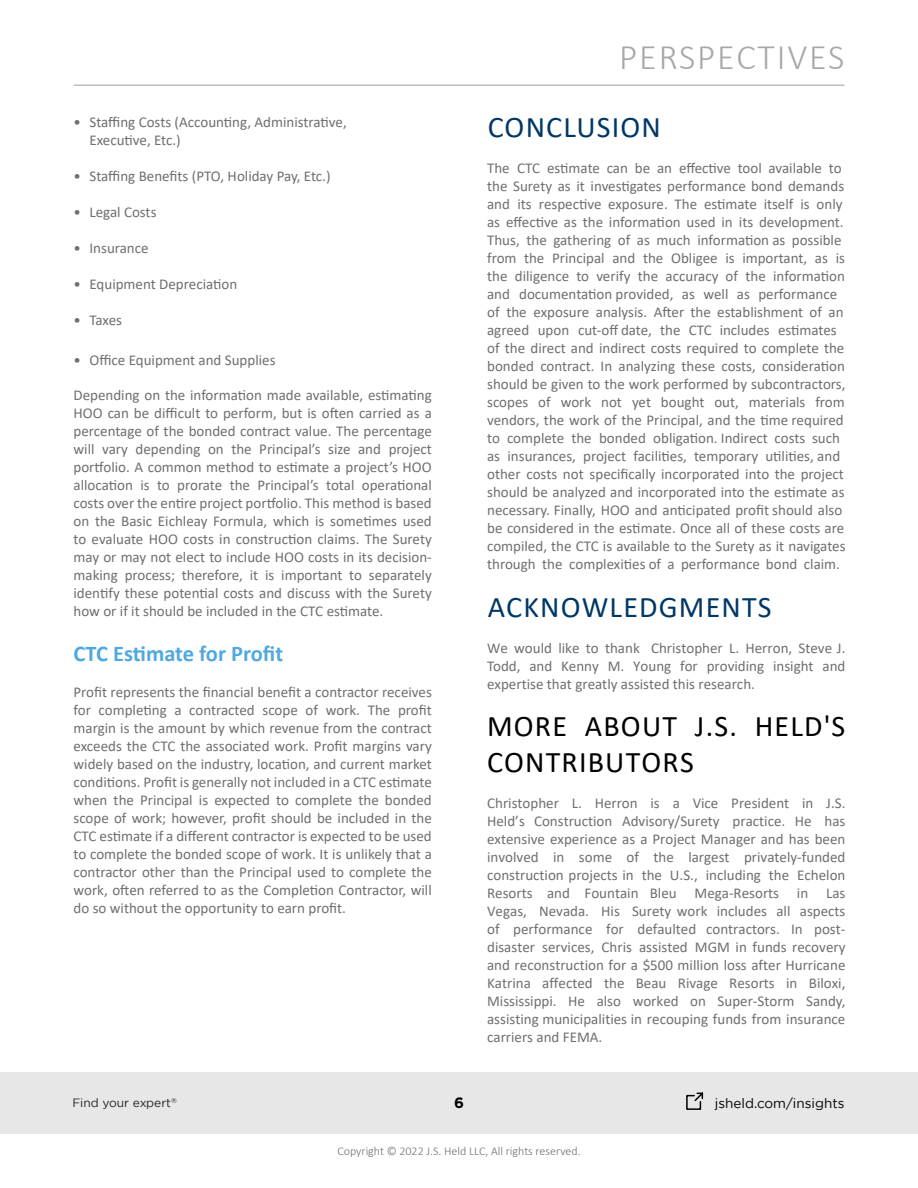
<style>
.page{position:relative;width:918px;height:1188px;background:#fff}
.page>*{position:absolute;margin:0;border:0;box-sizing:border-box;transform-origin:0 0}
.t1{font:300 36px "Calibri";letter-spacing:.05em;color:#a6a8aa}
.t2{font:30px/36px "Calibri";letter-spacing:.04em;color:#000}
.t3{font:30px "Calibri";letter-spacing:.04em;color:#003764}
.t4{font:700 22.5px "Calibri";letter-spacing:-.005em;color:#4fa9df}
.t5{font:15px/18px "Calibri";color:#6e6f71;text-align:justify}
.t6{font:700 15px "Gotham";color:#000}
.t7{font:13.5px "Gotham";color:#000}
.t8{font:300 12px "Calibri";color:#6e6f71}
.t9{font:12px "Gotham";color:#241f21}
.t10{font:7.05px "Gotham";color:#241f21}
</style>
<div class="page">
<div style="left:0;top:1072px;width:918px;height:62px;background:#e7e7e7"></div>
<hr style="left:74px;top:85px;width:770px;height:1px;background:#a6a8ab">
<svg style="left:686px;top:1092px;width:18px;height:18px"></svg>
<p class="t5" style="left:89px;top:113px;width:259px;text-indent:-16px">• Staffing Costs (Accounting, Administrative,<br>Executive, Etc.)</p>
<p class="t5" style="left:74px;top:167px;width:259px">• Staffing Benefits (PTO, Holiday Pay, Etc.)</p>
<p class="t5" style="left:74px;top:203px;width:85px">• Legal Costs</p>
<p class="t5" style="left:74px;top:239px;width:77px">• Insurance</p>
<p class="t5" style="left:74px;top:275px;width:165px">• Equipment Depreciation</p>
<p class="t5" style="left:74px;top:311px;width:50px">• Taxes</p>
<p class="t5" style="left:74px;top:351px;width:204px">• Office Equipment and Supplies</p>
<p class="t5" style="left:74px;top:385px;width:360px">Depending on the information made available, estimating HOO can be difficult to perform, but is often carried as a percentage of the bonded contract value. The percentage will vary depending on the Principal’s size and project portfolio. A common method to estimate a project’s HOO allocation is to prorate the Principal’s total operational costs over the entire project portfolio. This method is based on the Basic Eichleay Formula, which is sometimes used to evaluate HOO costs in construction claims. The Surety may or may not elect to include HOO costs in its decision&shy;making process; therefore, it is important to separately identify these potential costs and discuss with the Surety how or if it should be included in the CTC estimate.</p>
<h3 class="t4" style="left:74px;top:637px;width:211px">CTC Estimate for Profit</h3>
<p class="t5" style="left:74px;top:682px;width:360px">Profit represents the financial benefit a contractor receives for completing a contracted scope of work. The profit margin is the amount by which revenue from the contract exceeds the CTC the associated work. Profit margins vary widely based on the industry, location, and current market conditions. Profit is generally not included in a CTC estimate when the Principal is expected to complete the bonded scope of work; however, profit should be included in the CTC estimate if a different contractor is expected to be used to complete the bonded scope of work. It is unlikely that a contractor other than the Principal used to complete the work, often referred to as the Completion Contractor, will do so without the opportunity to earn profit.</p>
<h1 class="t1" style="left:619px;top:35px;width:227px">PERSPECTIVES</h1>
<h2 class="t3" style="left:488px;top:106px;width:175px">CONCLUSION</h2>
<p class="t5" style="left:487px;top:159px;width:360px;text-align:left">The CTC estimate can be an effective tool available to the Surety as it investigates performance bond demands and its respective exposure. The estimate itself is only as effective as the information used in its development.<br>Thus, the gathering of as much information as possible from the Principal and the Obligee is important, as is the diligence to verify the accuracy of the information and documentation provided, as well as performance of the exposure analysis. After the establishment of an agreed upon cut-off date, the CTC includes estimates of the direct and indirect costs required to complete the bonded contract. In analyzing these costs, consideration should be given to the work performed by subcontractors, scopes of work not yet bought out, materials from vendors, the work of the Principal, and the time required to complete the bonded obligation. Indirect costs such as insurances, project facilities, temporary utilities, and other costs not specifically incorporated into the project should be analyzed and incorporated into the estimate as necessary. Finally, HOO and anticipated profit should also be considered in the estimate. Once all of these costs are compiled, the CTC is available to the Surety as it navigates through the complexities of a performance bond claim.</p>
<h2 class="t3" style="left:488px;top:586px;width:285px">ACKNOWLEDGMENTS</h2>
<p class="t5" style="left:487px;top:639px;width:360px">We would like to thank Christopher L. Herron, Steve J.<br>Todd, and Kenny M. Young for providing insight and expertise that greatly assisted this research.</p>
<h2 class="t2" style="left:487px;top:708px;width:360px">MORE ABOUT J.S. HELD'S<br>CONTRIBUTORS</h2>
<p class="t5" style="left:487px;top:794px;width:360px">Christopher L. Herron is a Vice President in J.S.<br>Held’s Construction Advisory/Surety practice. He has extensive experience as a Project Manager and has been involved in some of the largest privately-funded construction projects in the U.S., including the Echelon Resorts and Fountain Bleu Mega-Resorts in Las Vegas, Nevada. His Surety work includes all aspects of performance for defaulted contractors. In post&shy;disaster services, Chris assisted MGM in funds recovery and reconstruction for a $500 million loss after Hurricane Katrina affected the Beau Rivage Resorts in Biloxi, Mississippi. He also worked on Super-Storm Sandy, assisting municipalities in recouping funds from insurance carriers and FEMA.</p>
<p class="t9" style="left:72px;top:1096px;width:100px">Find your expert</p>
<p class="t6" style="left:454px;top:1093px;width:11px">6</p>
<p class="t7" style="left:715px;top:1095px;width:131px">jsheld.com/insights</p>
<p class="t10" style="left:171px;top:1096px;width:7px">®</p>
<p class="t8" style="left:337px;top:1144px;width:245px">Copyright © 2022 J.S. Held LLC, All rights reserved.</p>
</div>
